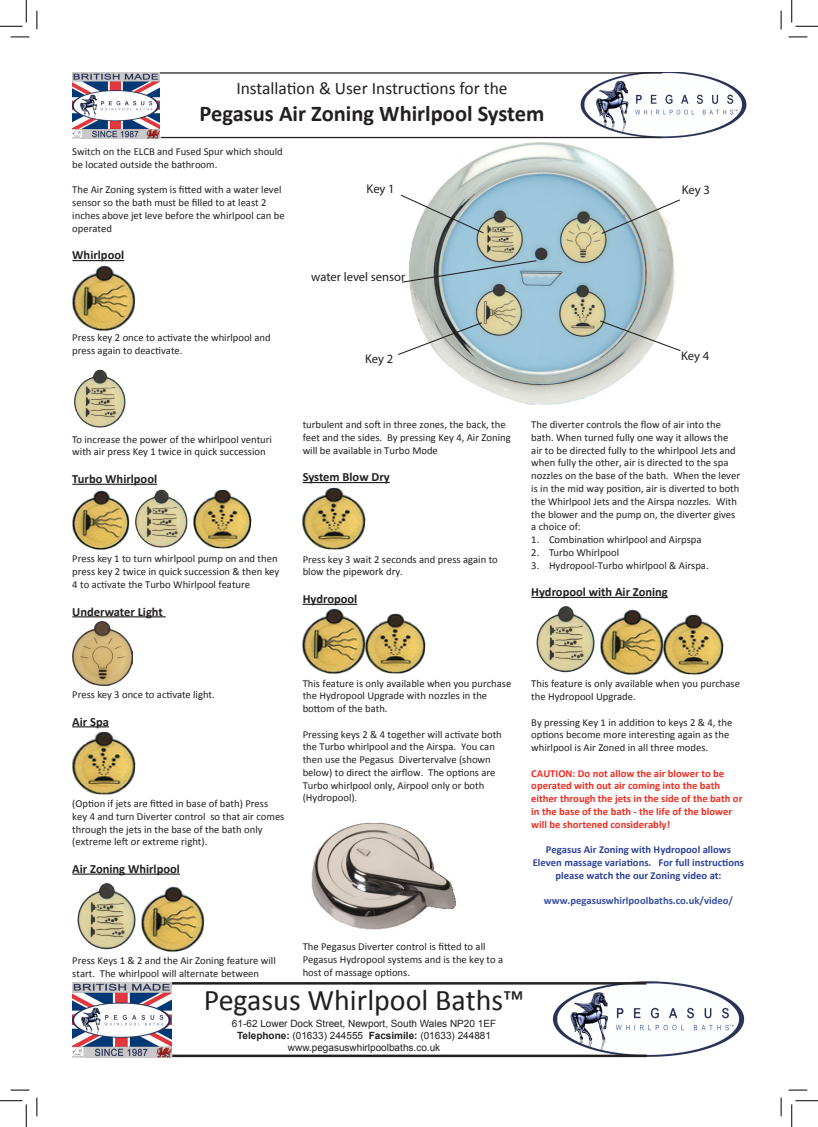
<style>
.page{position:relative;width:818px;height:1127px;background:#fff}
.page>*{position:absolute;margin:0;border:0;box-sizing:border-box;transform-origin:0 0}
.t1{font:30px "Calibri";color:#231f20}
.t2{font:700 22.5px "Calibri";color:#231f20}
.t3{font:17.5px "Calibri";color:#231f20}
.t4{font:12.62px "Myriad Pro";color:#231f20}
.t5{font:700 12.5px "Calibri";color:#231f20}
.Body_text{font:10.62px/12.8px "Calibri";color:#231f20}
.Body_text-2{font:700 10.62px/12.8px "Calibri";color:#ee2e22}
.Body_text-3{font:700 10.62px/12.8px "Calibri";color:#2f439b;text-align:center}
.Body_text-4{font:700 10.62px "Calibri";color:#3750a2}
.t6{font:10px/12px "Arial";color:#231f20;text-align:center}
.s1{font-weight:700}
</style>
<div class="page">
<img style="left:551px;top:981px;width:194px;height:77px">
<hr style="left:172px;top:981px;width:474px;height:3px;background:#231f20">
<hr style="left:172px;top:1054px;width:475px;height:2px;background:#231f20">
<img style="left:72px;top:982px;width:100px;height:75px">
<img style="left:580px;top:72px;width:167px;height:67px">
<hr style="left:159px;top:72px;width:503px;height:2px;background:#231f20">
<hr style="left:161px;top:137px;width:501px;height:1px;background:#231f20">
<img style="left:72px;top:73px;width:88px;height:66px">
<hr style="left:303px;top:482px;width:87px;height:1px;background:#231f20">
<hr style="left:303px;top:603px;width:54px;height:1px;background:#231f20">
<img style="left:303px;top:487px;width:62px;height:63px">
<img style="left:303px;top:608px;width:62px;height:65px">
<img style="left:365px;top:613px;width:61px;height:60px">
<img style="left:311px;top:822px;width:146px;height:108px">
<hr style="left:72px;top:260px;width:52px;height:1px;background:#231f20">
<hr style="left:72px;top:483px;width:85px;height:1px;background:#231f20">
<hr style="left:72px;top:616px;width:94px;height:1px;background:#231f20">
<hr style="left:72px;top:726px;width:37px;height:1px;background:#231f20">
<hr style="left:72px;top:873px;width:108px;height:1px;background:#231f20">
<img style="left:72px;top:265px;width:63px;height:65px">
<img style="left:74px;top:369px;width:52px;height:59px">
<img style="left:72px;top:490px;width:57px;height:59px">
<img style="left:135px;top:489px;width:53px;height:59px">
<img style="left:193px;top:490px;width:58px;height:58px">
<img style="left:72px;top:621px;width:61px;height:64px">
<img style="left:72px;top:731px;width:63px;height:63px">
<img style="left:77px;top:883px;width:65px;height:67px">
<img style="left:142px;top:886px;width:63px;height:64px">
<hr style="left:531px;top:596px;width:137px;height:2px;background:#231f20">
<img style="left:536px;top:606px;width:65px;height:67px">
<img style="left:601px;top:609px;width:62px;height:65px">
<img style="left:663px;top:614px;width:61px;height:60px">
<img style="left:409px;top:143px;width:266px;height:262px">
<svg style="left:400px;top:194px;width:85px;height:40px"></svg>
<svg style="left:398px;top:321px;width:85px;height:35px"></svg>
<svg style="left:600px;top:198px;width:80px;height:37px"></svg>
<svg style="left:599px;top:319px;width:82px;height:33px"></svg>
<svg style="left:402px;top:259px;width:136px;height:24px;background:#9db9c5"></svg>
<svg style="left:11px;top:36px;width:18px;height:2px"></svg>
<svg style="left:788px;top:36px;width:19px;height:2px"></svg>
<svg style="left:11px;top:1089px;width:18px;height:1px"></svg>
<svg style="left:788px;top:1089px;width:19px;height:1px"></svg>
<svg style="left:36px;top:11px;width:2px;height:18px"></svg>
<svg style="left:36px;top:1097px;width:2px;height:18px"></svg>
<svg style="left:780px;top:11px;width:2px;height:18px"></svg>
<svg style="left:780px;top:1097px;width:2px;height:18px"></svg>
<svg style="left:0;top:0;width:27px;height:27px"></svg>
<svg style="left:0;top:1100px;width:27px;height:26px"></svg>
<svg style="left:791px;top:0;width:27px;height:27px"></svg>
<svg style="left:791px;top:1100px;width:27px;height:26px"></svg>
<h3 class="t3" style="left:236px;top:77px;width:273px">Installation &amp; User Instructions for the</h3>
<h2 class="t2" style="left:200px;top:99px;width:346px">Pegasus Air Zoning Whirlpool System</h2>
<p class="Body_text" style="left:72px;top:145px;width:212px">Switch on the ELCB and Fused Spur which should be located outside the bathroom.</p>
<p class="Body_text" style="left:72px;top:183px;width:214px">The Air Zoning system is fitted with a water level sensor so the bath must be filled to at least 2 inches above jet leve before the whirlpool can be operated</p>
<p class="t5" style="left:72px;top:247px;width:53px">Whirlpool</p>
<p class="Body_text" style="left:72px;top:331px;width:200px">Press key 2 once to activate the whirlpool and press again to deactivate.</p>
<p class="t4" style="left:366px;top:181px;width:30px">Key 1</p>
<p class="t4" style="left:311px;top:269px;width:95px">water level sensor</p>
<p class="t4" style="left:365px;top:351px;width:30px">Key 2</p>
<p class="t4" style="left:682px;top:181px;width:30px">Key 3</p>
<p class="t4" style="left:681px;top:348px;width:30px">Key 4</p>
<p class="Body_text" style="left:72px;top:432px;width:201px">To increase the power of the whirlpool venturi with air press Key 1 twice in quick succession</p>
<p class="t5" style="left:72px;top:471px;width:86px">Turbo Whirlpool</p>
<p class="Body_text" style="left:72px;top:552px;width:208px">Press key 1 to turn whirlpool pump on and then press key 2 twice in quick succession &amp; then key<br>4 to activate the Turbo Whirlpool feature</p>
<p class="t5" style="left:72px;top:603px;width:92px">Underwater Light</p>
<p class="Body_text" style="left:303px;top:418px;width:209px">turbulent and soft in three zones, the back, the feet and the sides. By pressing Key 4, Air Zoning will be available in Turbo Mode</p>
<p class="t5" style="left:303px;top:469px;width:89px">System Blow Dry</p>
<p class="Body_text" style="left:303px;top:552px;width:197px">Press key 3 wait 2 seconds and press again to blow the pipework dry.</p>
<p class="t5" style="left:303px;top:591px;width:56px">Hydropool</p>
<p class="Body_text" style="left:531px;top:418px;width:210px">The diverter controls the flow of air into the bath. When turned fully one way it allows the air to be directed fully to the whirlpool Jets and when fully the other, air is directed to the spa nozzles on the base of the bath. When the lever is in the mid way position, air is diverted to both the Whirlpool Jets and the Airspa nozzles. With the blower and the pump on, the diverter gives a choice of:</p>
<p class="Body_text" style="left:531px;top:533px;width:172px">1. Combination whirlpool and Airpspa</p>
<p class="Body_text" style="left:531px;top:545px;width:89px">2. Turbo Whirlpool</p>
<p class="Body_text" style="left:531px;top:558px;width:179px">3. Hydropool-Turbo whirlpool &amp; Airspa.</p>
<p class="t5" style="left:531px;top:584px;width:138px">Hydropool with Air Zoning</p>
<p class="Body_text" style="left:72px;top:688px;width:144px">Press key 3 once to activate light.</p>
<p class="t5" style="left:72px;top:713px;width:38px">Air Spa</p>
<p class="Body_text" style="left:72px;top:797px;width:214px">(Option if jets are fitted in base of bath) Press key 4 and turn Diverter control so that air comes through the jets in the base of the bath only (extreme left or extreme right).</p>
<p class="t5" style="left:72px;top:860px;width:109px">Air Zoning Whirlpool</p>
<p class="Body_text" style="left:303px;top:676px;width:210px">This feature is only available when you purchase the Hydropool Upgrade with nozzles in the bottom of the bath.</p>
<p class="Body_text" style="left:303px;top:727px;width:201px">Pressing keys 2 &amp; 4 together will activate both the Turbo whirlpool and the Airspa. You can then use the Pegasus Divertervalve (shown below) to direct the airflow. The options are Turbo whirlpool only, Airpool only or both (Hydropool).</p>
<p class="Body_text" style="left:531px;top:677px;width:210px">This feature is only available when you purchase the Hydropool Upgrade.</p>
<p class="Body_text" style="left:531px;top:715px;width:203px">By pressing Key 1 in addition to keys 2 &amp; 4, the options become more interesting again as the whirlpool is Air Zoned in all three modes.</p>
<p class="Body_text-2" style="left:531px;top:766px;width:213px">CAUTION: Do not allow the air blower to be operated with out air coming into the bath either through the jets in the side of the bath or in the base of the bath - the life of the blower will be shortened considerably!</p>
<p class="Body_text-3" style="left:533px;top:843px;width:213px">Pegasus Air Zoning with Hydropool allows<br>Eleven massage variations. For full instructions please watch the our Zoning video at:</p>
<p class="Body_text-4" style="left:544px;top:893px;width:191px">www.pegasuswhirlpoolbaths.co.uk/video/</p>
<p class="Body_text" style="left:72px;top:953px;width:205px">Press Keys 1 &amp; 2 and the Air Zoning feature will start. The whirlpool will alternate between</p>
<p class="Body_text" style="left:303px;top:940px;width:202px">The Pegasus Diverter control is fitted to all<br>Pegasus Hydropool systems and is the key to a host of massage options.</p>
<h1 class="t1" style="left:204px;top:980px;width:322px">Pegasus Whirlpool Baths™</h1>
<p class="t6" style="left:232px;top:1017px;width:266px">61-62 Lower Dock Street, Newport, South Wales NP20 1EF<br><span class="s1">Telephone:</span> (01633) 244555 <span class="s1">Facsimile:</span> (01633) 244881 www.pegasuswhirlpoolbaths.co.uk</p>
</div>
